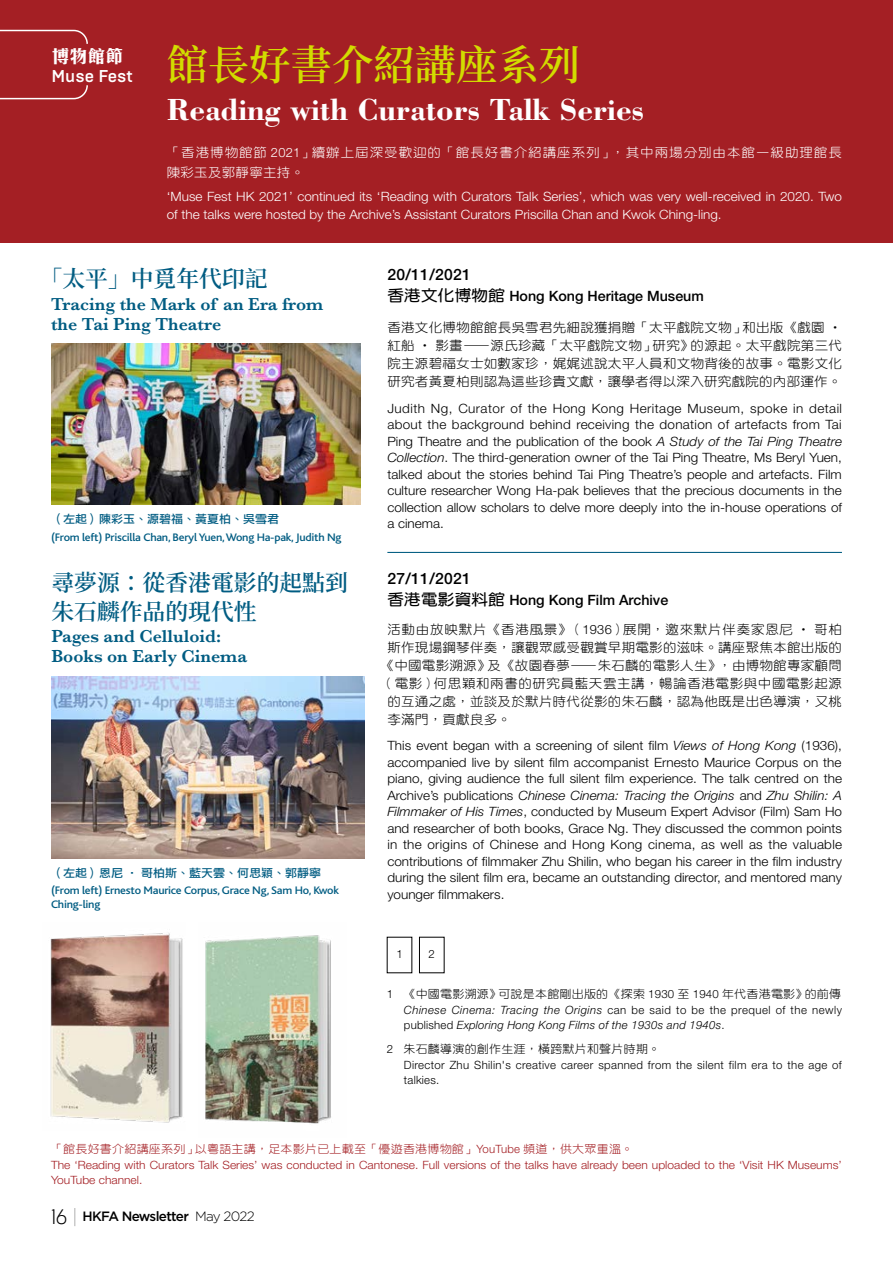
<style>
.page{position:relative;width:893px;height:1263px;background:#fff}
.page>*{position:absolute;margin:0;border:0;box-sizing:border-box;transform-origin:0 0}
.t1{font:600 41.25px "Source Han Serif TC";color:#d2dc00}
.t2{font:700 31.5px "Bodoni";color:#fff}
.t3{font:600 22.8px/28.5px "Source Han Serif TC";color:#005c82}
.t4{font:600 18px/19.5px "Baskerville";color:#005c82}
.t5{font:700 18px "C Hei 3 HK";color:#fff}
.t6{font:500 17.1px "Brutal Type";color:#fff}
.t7{font:500 15.6px "Helvetica Neue";letter-spacing:.02em;color:#000}
.t8{font:500 14.25px "Helvetica Neue";color:#000}
.t9{font:500 13.5px "Gotham";letter-spacing:-.05em;color:#000}
.t10{font:300 12.9px/16.5px "Helvetica Neue";color:#000;text-align:justify;scale:1.05 1}
.t11{font:12.9px/18px "DF Yuan Std W3";letter-spacing:.02em;color:#000;text-align:justify;scale:1.05 1}
.t12{font:300 12.9px/18px "Helvetica Neue";color:#fff;scale:1.05 1}
.t13{font:12.9px/19.5px "DF Yuan Std W3";letter-spacing:.07em;color:#fff;scale:1.05 1}
.t14{font:12.9px "DF Yuan Std W3";letter-spacing:.055em;color:#000;scale:1.05 1}
.t15{font:300 11.4px/16.5px "Helvetica Neue";color:#a41f24}
.t16{font:300 11.4px "Helvetica Neue";letter-spacing:.03em;color:#000}
.t17{font:500 11.4px/13.5px "Bliss";letter-spacing:-.02em;color:#005c82;scale:1.05 1}
.t18{font:11.4px "DF Yuan Std W3";letter-spacing:.02em;color:#000;scale:1.05 1}
.t19{font:italic 300 11.4px "Helvetica Neue";letter-spacing:.02em;color:#000}
.t20{font:11.4px "DF Li Hei Std W5";color:#005c82;scale:1.05 1}
.t21{font:300 11.4px "Helvetica Neue";color:#a41f24;scale:1.05 1}
.s1{font-family:"Helvetica Neue";font-weight:300}
.s2{font-family:"DF Yuan Std W7";font-weight:400;font-size:15.6px}
.s3{font-style:italic}
.s4{font-style:normal}
.s5{font-family:"DF Yuan Std W3";font-weight:400}
.s6{font-family:"Brutal Type";font-weight:300;font-size:21px}
.s7{font-family:"Brutal Type";font-weight:100;font-size:21.6px}
.s8{font-weight:300}
</style>
<div class="page">
<div style="left:0;top:0;width:893px;height:242px;background:#a41f24"></div>
<svg style="left:387px;top:937px;width:58px;height:36px"></svg>
<hr style="left:387px;top:552px;width:455px;height:1px;background:#005c82">
<svg style="left:0;top:30px;width:88px;height:69px"></svg>
<img style="left:51px;top:343px;width:309px;height:162px">
<img style="left:51px;top:677px;width:313px;height:181px">
<img style="left:205px;top:935px;width:126px;height:189px">
<img style="left:50px;top:933px;width:133px;height:190px">
<p class="t5" style="left:51px;top:48px;width:73px">博物館節</p>
<h1 class="t1" style="left:167px;top:42px;width:415px">館長好書介紹講座系列</h1>
<h1 class="t2" style="left:167px;top:90px;width:479px">Reading with Curators Talk Series</h1>
<p class="t6" style="left:51px;top:65px;width:83px">Muse Fest</p>
<p class="t13" style="left:167px;top:143px;width:644px">「香港博物館節 <span class="s1">2021</span>」續辦上屆深受歡迎的「館長好書介紹講座系列」，其中兩場分別由本館一級助理館長陳彩玉及郭靜寧主持。</p>
<p class="t12" style="left:167px;top:187px;width:644px">‘Muse Fest HK 2021’ continued its ‘Reading with Curators Talk Series’, which was very well-received in 2020. Two of the talks were hosted by the Archive’s Assistant Curators Priscilla Chan and Kwok Ching-ling.</p>
<h2 class="t3" style="left:40px;top:265px;width:229px">「太平」中覓年代印記</h2>
<h3 class="t7" style="left:387px;top:266px;width:85px">20/11/2021</h3>
<h4 class="t4" style="left:51px;top:294px;width:274px">Tracing the Mark of an Era from</h4>
<h4 class="t8" style="left:387px;top:287px;width:318px"><span class="s2">香港文化博物館</span> Hong Kong Heritage Museum</h4>
<p class="t4" style="left:51px;top:314px;width:172px">the Tai Ping Theatre</p>
<p class="t11" style="left:387px;top:318px;width:434px">香港文化博物館館長吳雪君先細說獲捐贈「太平戲院文物」和出版《戲園 ‧紅船 ‧ 影畫—源氏珍藏「太平戲院文物」研究》的源起。太平戲院第三代院主源碧福女士如數家珍，娓娓述說太平人員和文物背後的故事。電影文化研究者黃夏柏則認為這些珍貴文獻，讓學者得以深入研究戲院的內部運作。</p>
<p class="t10" style="left:387px;top:400px;width:435px">Judith Ng, Curator of the Hong Kong Heritage Museum, spoke in detail about the background behind receiving the donation of artefacts from Tai Ping Theatre and the publication of the book <span class="s3">A Study of the Tai Ping Theatre Collection</span>. The third-generation owner of the Tai Ping Theatre, Ms Beryl Yuen, talked about the stories behind Tai Ping Theatre’s people and artefacts. Film culture researcher Wong Ha-pak believes that the precious documents in the collection allow scholars to delve more deeply into the in-house operations of</p>
<p class="t20" style="left:51px;top:513px;width:219px">（左起）陳彩玉、源碧福、黃夏柏、吳雪君</p>
<p class="t10" style="left:387px;top:515px;width:55px">a cinema.</p>
<p class="t17" style="left:51px;top:530px;width:278px">(From left) Priscilla Chan, Beryl Yuen,Wong Ha-pak, Judith Ng</p>
<h3 class="t3" style="left:51px;top:569px;width:298px">尋夢源：從香港電影的起點到朱石麟作品的現代性</h3>
<p class="t4" style="left:51px;top:627px;width:197px">Pages and Celluloid:<br>Books on Early Cinema</p>
<p class="t7" style="left:387px;top:569px;width:85px">27/11/2021</p>
<p class="t8" style="left:387px;top:591px;width:282px"><span class="s2">香港電影資料館</span> Hong Kong Film Archive</p>
<p class="t14" style="left:387px;top:622px;width:434px">活動由放映默片《香港風景》（<span class="s1">1936</span>）展開，邀來默片伴奏家恩尼 ‧ 哥柏</p>
<p class="t11" style="left:381px;top:638px;width:441px;text-align:center">斯作現場鋼琴伴奏，讓觀眾感受觀賞早期電影的滋味。講座聚焦本館出版的《中國電影溯源》及《故園春夢—朱石麟的電影人生》，由博物館專家顧問（電影）何思穎和兩書的研究員藍天雲主講，暢論香港電影與中國電影起源</p>
<p class="t11" style="left:387px;top:692px;width:434px">的互通之處，並談及於默片時代從影的朱石麟，認為他既是出色導演，又桃</p>
<p class="t11" style="left:387px;top:710px;width:119px">李滿門，貢獻良多。</p>
<p class="t10" style="left:387px;top:737px;width:435px">This event began with a screening of silent flm <span class="s3">Views of Hong Kong</span> (1936), accompanied live by silent flm accompanist Ernesto Maurice Corpus on the piano, giving audience the full silent flm experience. The talk centred on the Archive’s publications <span class="s3">Chinese Cinema: Tracing the Origins</span> and <span class="s3">Zhu Shilin: A Filmmaker of His Times</span>, conducted by Museum Expert Advisor (Film) Sam Ho and researcher of both books, Grace Ng. They discussed the common points in the origins of Chinese and Hong Kong cinema, as well as the valuable contributions of flmmaker Zhu Shilin, who began his career in the flm industry during the silent flm era, became an outstanding director, and mentored many younger flmmakers.</p>
<p class="t20" style="left:51px;top:867px;width:259px">（左起）恩尼 ‧ 哥柏斯、藍天雲、何思穎、郭靜寧</p>
<p class="t17" style="left:51px;top:884px;width:276px">(From left) Ernesto Maurice Corpus, Grace Ng, Sam Ho, Kwok<br>Ching-ling</p>
<p class="t16" style="left:397px;top:947px;width:8px">1</p>
<p class="t16" style="left:428px;top:947px;width:8px">2</p>
<p class="t18" style="left:387px;top:987px;width:434px"><span class="s1">1</span> 《中國電影溯源》可說是本館剛出版的《探索 <span class="s1">1930</span> 至 <span class="s1">1940</span> 年代香港電影》的前傳</p>
<p class="t16" style="left:404px;top:1003px;width:439px"><span class="s3">Chinese Cinema: Tracing the Origins</span> can be said to be the prequel of the newly</p>
<p class="t19" style="left:404px;top:1018px;width:322px"><span class="s4">published</span> Exploring Hong Kong Films of the 1930s and 1940s<span class="s4">.</span></p>
<p class="t18" style="left:387px;top:1042px;width:262px"><span class="s1">2</span> 朱石麟導演的創作生涯，橫跨默片和聲片時期。</p>
<p class="t16" style="left:404px;top:1058px;width:440px">Director Zhu Shilin's creative career spanned from the silent film era to the age of</p>
<p class="t16" style="left:404px;top:1073px;width:37px">talkies.</p>
<p class="t15" style="left:51px;top:1140px;width:792px"><span class="s5">「館長好書介紹講座系列」以粵語主講，足本影片已上載至「優遊香港博物館」</span>YouTube <span class="s5">頻道，供大眾重溫。<br></span>The ‘Reading with Curators Talk Series’ was conducted in Cantonese. Full versions of the talks have already been uploaded to the ‘Visit HK Museums’</p>
<p class="t21" style="left:51px;top:1173px;width:89px">YouTube channel.</p>
<p class="t9" style="left:51px;top:1209px;width:205px"><span class="s6">16</span> <span class="s7">|</span> HKFA Newsletter <span class="s8">May 2022</span></p>
</div>
